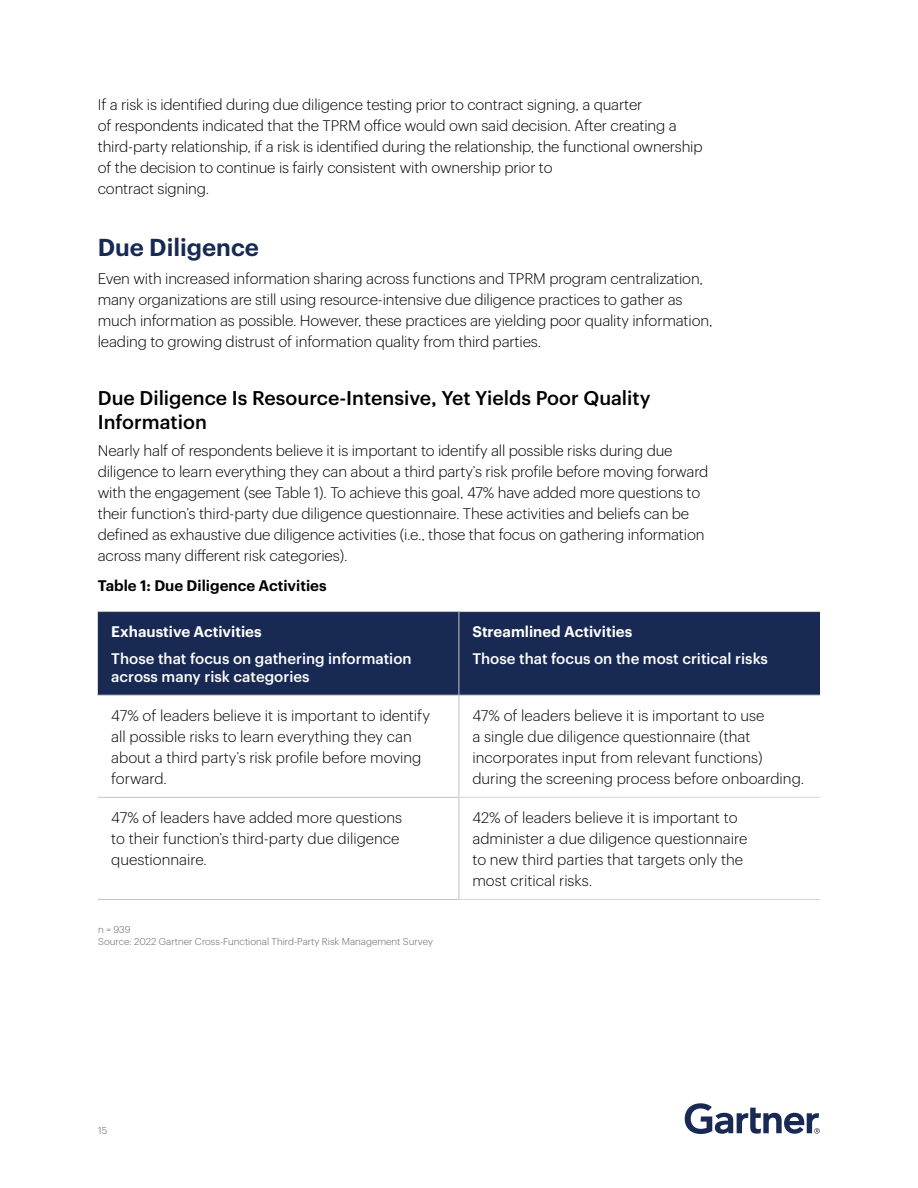
<style>
.page{position:relative;width:918px;height:1188px;background:#fff}
.page>*{position:absolute;margin:0;border:0;box-sizing:border-box;transform-origin:0 0}
.t1{font:600 24px "Graphik";color:#182a54}
.t2{font:500 19.5px/24px "Graphik";color:#000}
.t3{font:300 15px/21px "Graphik";letter-spacing:-.01em;color:#000}
.t4{font:500 15px/18px "Graphik";color:#fff}
.t5{font:600 15px "Graphik";color:#fff}
.t6{font:600 15px "Graphik";color:#000}
.t7{font:300 9.75px/12px "Graphik";color:#5f636a}
</style>
<div class="page">
<svg style="left:685px;top:1103px;width:135px;height:31px"></svg>
<div style="left:98px;top:612px;width:722px;height:83px;background:#182a54"></div>
<svg style="left:98px;top:696px;width:361px;height:203px"></svg>
<hr style="left:459px;top:611px;width:361px;height:1px;background:#d4d6d6">
<hr style="left:459px;top:695px;width:361px;height:1px;background:#d4d6d6">
<hr style="left:459px;top:797px;width:361px;height:1px;background:#d4d6d6">
<hr style="left:459px;top:899px;width:361px;height:1px;background:#d4d6d6">
<hr style="left:98px;top:611px;width:361px;height:1px;background:#c2c4c7">
<hr style="left:459px;top:612px;width:1px;height:83px;background:#c2c4c7">
<hr style="left:98px;top:695px;width:361px;height:1px;background:#c2c4c7">
<hr style="left:459px;top:696px;width:1px;height:101px;background:#c2c4c7">
<hr style="left:98px;top:797px;width:361px;height:1px;background:#c2c4c7">
<hr style="left:459px;top:798px;width:1px;height:101px;background:#c2c4c7">
<hr style="left:98px;top:899px;width:361px;height:1px;background:#c2c4c7">
<p class="t3" style="left:98px;top:93px;width:606px">If a risk is identified during due diligence testing prior to contract signing, a quarter<br>of respondents indicated that the TPRM office would own said decision. After creating a third-party relationship, if a risk is identified during the relationship, the functional ownership of the decision to continue is fairly consistent with ownership prior to<br>contract signing.</p>
<h1 class="t1" style="left:98px;top:229px;width:163px">Due Diligence</h1>
<p class="t3" style="left:98px;top:267px;width:616px">Even with increased information sharing across functions and TPRM program centralization, many organizations are still using resource-intensive due diligence practices to gather as much information as possible. However, these practices are yielding poor quality information, leading to growing distrust of information quality from third parties.</p>
<h2 class="t2" style="left:98px;top:384px;width:554px">Due Diligence Is Resource-Intensive, Yet Yields Poor Quality<br>Information</h2>
<p class="t3" style="left:98px;top:439px;width:612px">Nearly half of respondents believe it is important to identify all possible risks during due diligence to learn everything they can about a third party’s risk profile before moving forward with the engagement (see Table 1). To achieve this goal, 47% have added more questions to their function’s third-party due diligence questionnaire. These activities and beliefs can be defined as exhaustive due diligence activities (i.e., those that focus on gathering information across many different risk categories).</p>
<p class="t6" style="left:98px;top:574px;width:230px">Table 1: Due Diligence Activities</p>
<p class="t5" style="left:111px;top:620px;width:152px">Exhaustive Activities</p>
<p class="t4" style="left:111px;top:648px;width:302px">Those that focus on gathering information across many risk categories</p>
<p class="t5" style="left:472px;top:620px;width:161px">Streamlined Activities</p>
<p class="t4" style="left:472px;top:648px;width:297px">Those that focus on the most critical risks</p>
<p class="t3" style="left:111px;top:704px;width:320px">47% of leaders believe it is important to identify all possible risks to learn everything they can about a third party’s risk profile before moving forward.</p>
<p class="t3" style="left:472px;top:704px;width:333px">47% of leaders believe it is important to use<br>a single due diligence questionnaire (that incorporates input from relevant functions) during the screening process before onboarding.</p>
<p class="t3" style="left:111px;top:806px;width:292px">47% of leaders have added more questions to their function’s third-party due diligence questionnaire.</p>
<p class="t3" style="left:472px;top:806px;width:276px">42% of leaders believe it is important to administer a due diligence questionnaire to new third parties that targets only the most critical risks.</p>
<p class="t7" style="left:98px;top:923px;width:336px">n = 939<br>Source: 2022 Gartner Cross-Functional Third-Party Risk Management Survey</p>
<p class="t7" style="left:98px;top:1124px;width:11px">15</p>
</div>
